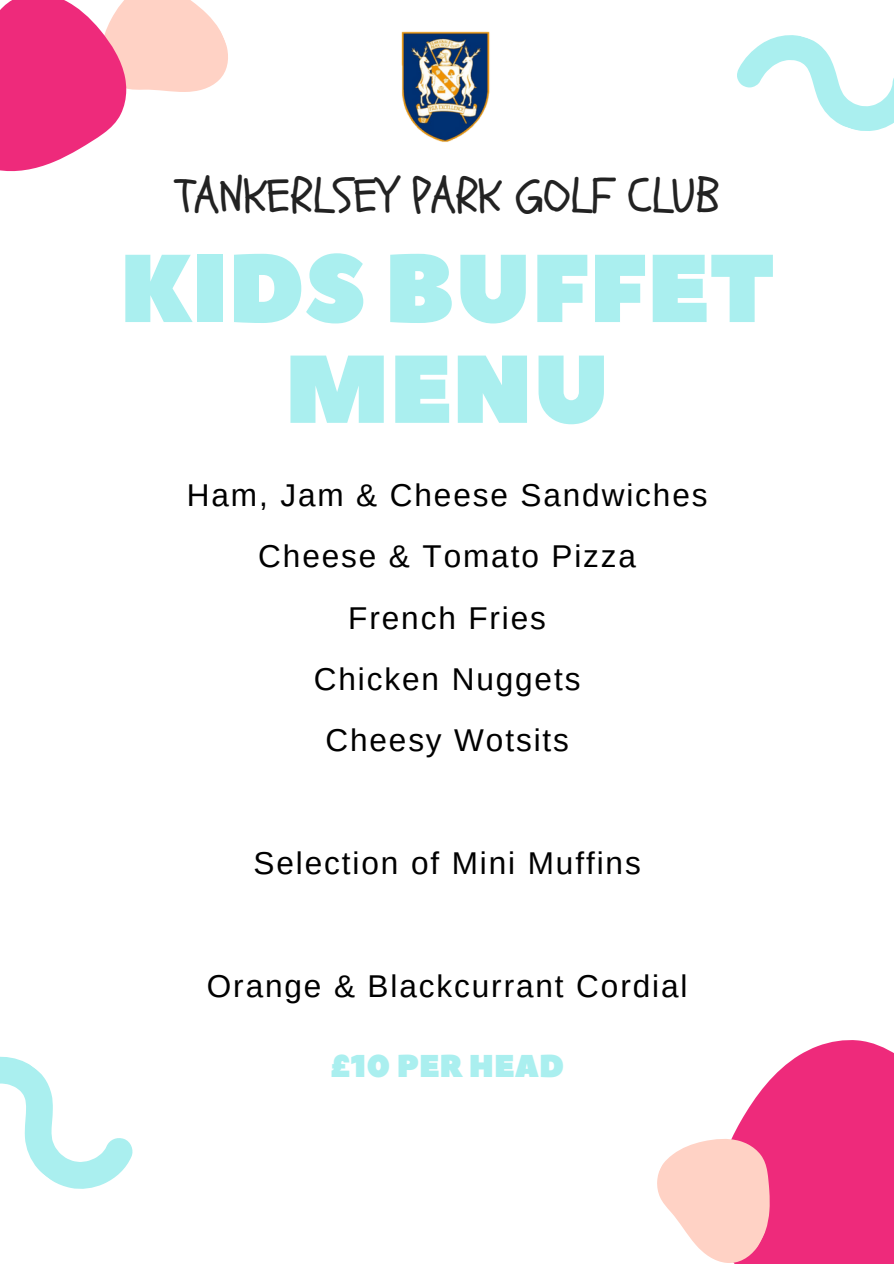
<style>
.page{position:relative;width:894px;height:1264px;background:#fff}
.page>*{position:absolute;margin:0;border:0;box-sizing:border-box;transform-origin:0 0}
.t1{font:96.15px/100.8px "Peace Sans";color:#aaefef;text-align:center}
.t2{font:48px "Schoolbell";color:#222}
.t3{font:31.5px/61.3px "Arimo";letter-spacing:.06em;color:#000;text-align:center}
.t4{font:31.5px "Peace Sans";color:#aaefef}
</style>
<div class="page">
<svg style="left:0;top:0;width:228px;height:172px"></svg>
<svg style="left:745px;top:1040px;width:148px;height:223px;background:#ef4088"></svg>
<svg style="left:737px;top:35px;width:156px;height:96px"></svg>
<svg style="left:657px;top:1113px;width:140px;height:150px"></svg>
<svg style="left:0;top:1056px;width:133px;height:133px"></svg>
<img style="left:401px;top:31px;width:89px;height:111px">
<h2 class="t2" style="left:175px;top:164px;width:545px">TANKERLSEY PARK GOLF CLUB</h2>
<h1 class="t1" style="left:119px;top:241px;width:656px">KIDS BUFFET<br>MENU</h1>
<p class="t3" style="left:187px;top:464px;width:522px">Ham, Jam &amp; Cheese Sandwiches<br>Cheese &amp; Tomato Pizza<br>French Fries<br>Chicken Nuggets<br>Cheesy Wotsits</p>
<p class="t3" style="left:253px;top:832px;width:388px">Selection of Mini Muffins</p>
<p class="t3" style="left:207px;top:955px;width:482px">Orange &amp; Blackcurrant Cordial</p>
<p class="t4" style="left:330px;top:1045px;width:235px">£10 PER HEAD</p>
</div>
